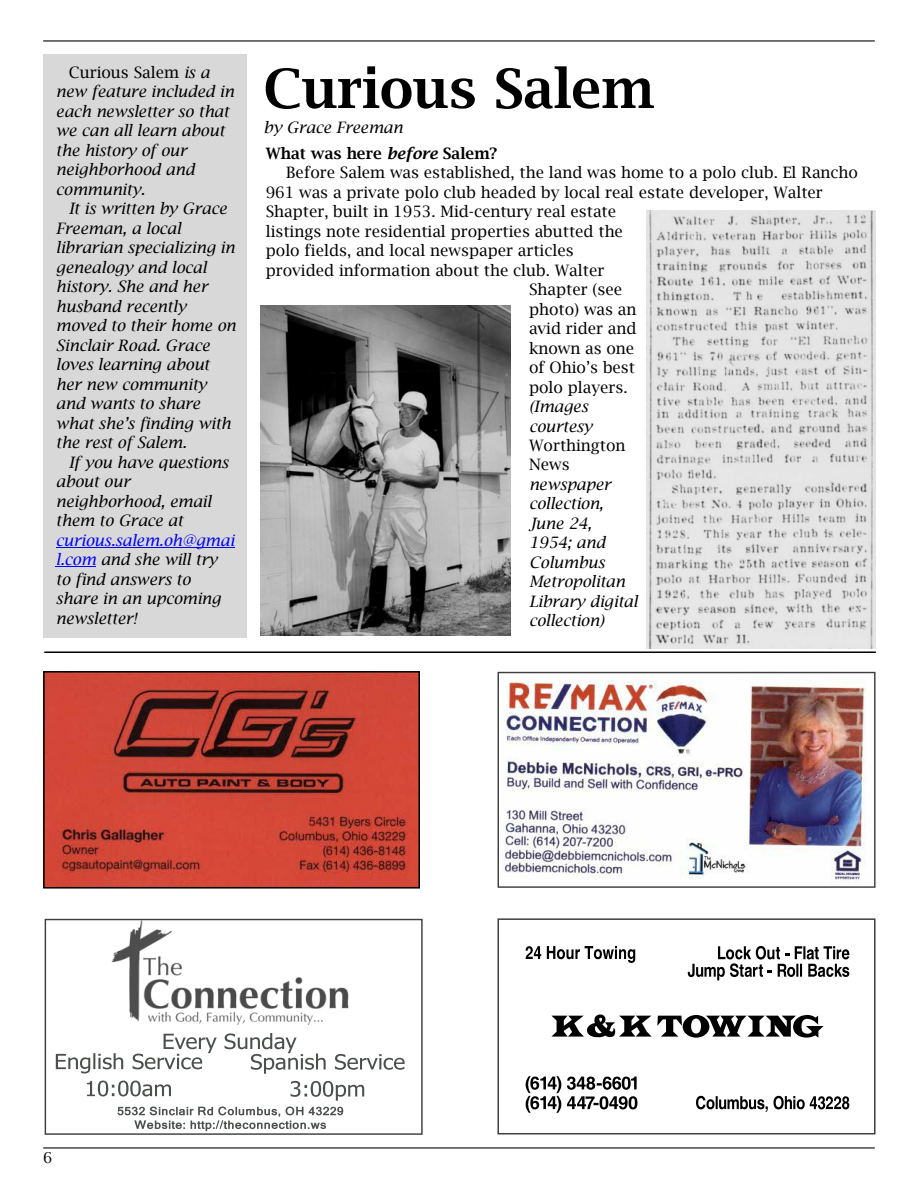
<style>
.page{position:relative;width:918px;height:1188px;background:#fff}
.page>*{position:absolute;margin:0;border:0;box-sizing:border-box;transform-origin:0 0}
.t1{font:600 54px "Lucida Bright";color:#000}
.t2{font:italic 15.75px/19.5px "Lucida Bright";color:#000}
.t3{font:15.75px/19.5px "Lucida Bright";color:#000}
.t4{font:600 15.75px "Lucida Bright";color:#000}
.t5{font:15px "Lucida Bright";color:#000}
.s1{font-style:normal}
.s2{color:#00f}
.s3{font-style:italic}
</style>
<div class="page">
<hr style="left:43px;top:1147px;width:832px;height:2px;background:#3f3e3e">
<hr style="left:43px;top:40px;width:832px;height:2px;background:#3f3e3e">
<img style="left:44px;top:918px;width:374px;height:215px">
<img style="left:164px;top:1033px;width:108px;height:20px">
<img style="left:56px;top:1053px;width:88px;height:20px">
<img style="left:251px;top:1054px;width:63px;height:20px">
<img style="left:117px;top:1107px;width:40px;height:8px">
<img style="left:134px;top:1120px;width:48px;height:9px">
<div style="left:45px;top:919px;width:378px;height:216px;border:1px solid #3f3e3e"></div>
<img style="left:646px;top:211px;width:230px;height:437px">
<img style="left:502px;top:680px;width:364px;height:200px">
<div style="left:498px;top:672px;width:378px;height:216px;border:1px solid #3f3e3e"></div>
<img style="left:46px;top:674px;width:371px;height:212px">
<div style="left:43px;top:671px;width:377px;height:218px;border:2px solid #000"></div>
<svg style="left:551px;top:1014px;width:273px;height:24px"></svg>
<svg style="left:688px;top:946px;width:161px;height:34px"></svg>
<svg style="left:526px;top:946px;width:15px;height:13px"></svg>
<svg style="left:547px;top:946px;width:88px;height:17px"></svg>
<svg style="left:567px;top:1076px;width:70px;height:14px"></svg>
<svg style="left:526px;top:1076px;width:35px;height:37px"></svg>
<svg style="left:567px;top:1096px;width:70px;height:14px"></svg>
<svg style="left:696px;top:1095px;width:72px;height:17px"></svg>
<svg style="left:774px;top:1096px;width:75px;height:14px"></svg>
<div style="left:497px;top:918px;width:379px;height:216px;border:2px solid #3f3e3e"></div>
<hr style="left:44px;top:651px;width:832px;height:2px;background:#000">
<div style="left:43px;top:54px;width:204px;height:584px;background:#d8d8d8"></div>
<hr style="left:56px;top:547px;width:178px;height:1px;background:#00f">
<hr style="left:56px;top:566px;width:40px;height:1px;background:#00f">
<img style="left:260px;top:306px;width:250px;height:329px">
<p class="t2" style="left:56px;top:64px;width:180px;text-indent:13px"><span class="s1">Curious Salem</span> is a new feature included in each newsletter so that we can all learn about the history of our neighborhood and community.</p>
<p class="t2" style="left:56px;top:200px;width:181px;text-indent:13px">It is written by Grace<br>Freeman, a local librarian specializing in genealogy and local history. She and her husband recently moved to their home on<br>Sinclair Road. Grace loves learning about her new community and wants to share what she’s finding with the rest of Salem.</p>
<p class="t2" style="left:56px;top:453px;width:174px;text-indent:13px">If you have questions about our neighborhood, email them to Grace at</p>
<p class="t2" style="left:56px;top:531px;width:180px"><span class="s2">curious.salem.oh@gmai l.com</span> and she will try to find answers to share in an upcoming newsletter!</p>
<h1 class="t1" style="left:264px;top:66px;width:392px">Curious Salem</h1>
<p class="t2" style="left:264px;top:119px;width:141px">by Grace Freeman</p>
<p class="t4" style="left:266px;top:146px;width:233px">What was here <span class="s3">before</span> Salem?</p>
<p class="t3" style="left:286px;top:164px;width:574px">Before Salem was established, the land was home to a polo club. El Rancho</p>
<p class="t3" style="left:266px;top:183px;width:559px">961 was a private polo club headed by local real estate developer, Walter</p>
<p class="t3" style="left:266px;top:203px;width:352px">Shapter, built in 1953. Mid-century real estate</p>
<p class="t3" style="left:266px;top:222px;width:359px">listings note residential properties abutted the</p>
<p class="t3" style="left:266px;top:242px;width:309px">polo fields, and local newspaper articles</p>
<p class="t3" style="left:266px;top:261px;width:340px">provided information about the club. Walter</p>
<p class="t3" style="left:529px;top:281px;width:95px">Shapter (see</p>
<p class="t3" style="left:529px;top:300px;width:109px">photo) was an</p>
<p class="t3" style="left:529px;top:320px;width:109px">avid rider and</p>
<p class="t3" style="left:529px;top:339px;width:107px">known as one</p>
<p class="t3" style="left:529px;top:359px;width:108px">of Ohio’s best</p>
<p class="t3" style="left:529px;top:378px;width:100px">polo players.</p>
<p class="t2" style="left:529px;top:398px;width:65px">(Images courtesy</p>
<p class="t3" style="left:529px;top:437px;width:98px">Worthington<br>News</p>
<p class="t2" style="left:529px;top:476px;width:110px">newspaper collection,<br>June 24,<br>1954; and<br>Columbus<br>Metropolitan<br>Library digital collection)</p>
<p class="t5" style="left:43px;top:1151px;width:11px">6</p>
</div>
